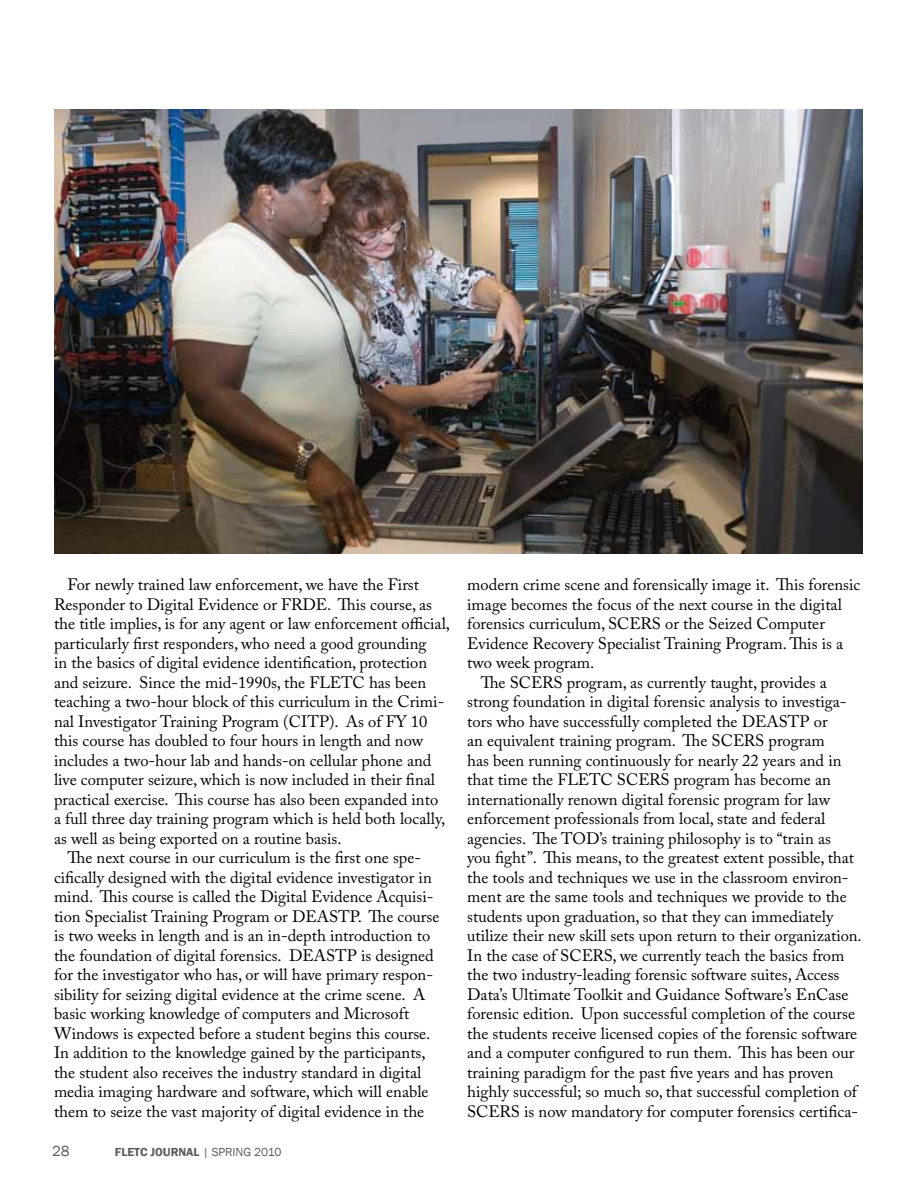
<style>
.page{position:relative;width:918px;height:1188px;background:#fff}
.page>*{position:absolute;margin:0;border:0;box-sizing:border-box;transform-origin:0 0}
.Paragraph_Indent{font:16.5px/19.5px "Adobe Caslon Pro";color:#000}
.t1{font:15px "Franklin Gothic";color:#5a5b5d}
.t2{font:600 12px "Franklin Gothic";color:#5a5b5d}
.s1{font-weight:400}
</style>
<div class="page">
<img style="left:54px;top:110px;width:808px;height:444px">
<p class="Paragraph_Indent" style="left:54px;top:575px;width:398px;text-indent:14px">For newly trained law enforcement, we have the First Responder to Digital Evidence or FRDE. This course, as the title implies, is for any agent or law enforcement official, particularly first responders, who need a good grounding<br>in the basics of digital evidence identification, protection and seizure. Since the mid-1990s, the FLETC has been teaching a two-hour block of this curriculum in the Crimi&shy;nal Investigator Training Program (CITP). As of FY 10 this course has doubled to four hours in length and now includes a two-hour lab and hands-on cellular phone and live computer seizure, which is now included in their final practical exercise. This course has also been expanded into<br>a full three day training program which is held both locally, as well as being exported on a routine basis.</p>
<p class="Paragraph_Indent" style="left:54px;top:848px;width:387px;text-indent:14px">The next course in our curriculum is the first one spe&shy;cifically designed with the digital evidence investigator in mind. This course is called the Digital Evidence Acquisi&shy;tion Specialist Training Program or DEASTP. The course is two weeks in length and is an in-depth introduction to the foundation of digital forensics. DEASTP is designed for the investigator who has, or will have primary respon&shy;sibility for seizing digital evidence at the crime scene. A basic working knowledge of computers and Microsoft Windows is expected before a student begins this course.<br>In addition to the knowledge gained by the participants, the student also receives the industry standard in digital media imaging hardware and software, which will enable them to seize the vast majority of digital evidence in the</p>
<p class="t1" style="left:52px;top:1142px;width:19px">28</p>
<p class="t2" style="left:115px;top:1144px;width:168px">FLETC JOURNAL <span class="s1">| SPRING 2010</span></p>
<p class="Paragraph_Indent" style="left:467px;top:575px;width:394px">modern crime scene and forensically image it. This forensic image becomes the focus of the next course in the digital forensics curriculum, SCERS or the Seized Computer Evidence Recovery Specialist Training Program. This is a two week program.</p>
<p class="Paragraph_Indent" style="left:467px;top:672px;width:396px;text-indent:14px">The SCERS program, as currently taught, provides a strong foundation in digital forensic analysis to investiga&shy;tors who have successfully completed the DEASTP or<br>an equivalent training program. The SCERS program<br>has been running continuously for nearly 22 years and in that time the FLETC SCERS program has become an internationally renown digital forensic program for law enforcement professionals from local, state and federal agencies. The TOD’s training philosophy is to “train as<br>you fight”. This means, to the greatest extent possible, that the tools and techniques we use in the classroom environ&shy;ment are the same tools and techniques we provide to the students upon graduation, so that they can immediately utilize their new skill sets upon return to their organization.<br>In the case of SCERS, we currently teach the basics from the two industry-leading forensic software suites, Access Data’s Ultimate Toolkit and Guidance Software’s EnCase forensic edition. Upon successful completion of the course the students receive licensed copies of the forensic software and a computer configured to run them. This has been our training paradigm for the past five years and has proven highly successful; so much so, that successful completion of SCERS is now mandatory for computer forensics certifica-</p>
</div>
